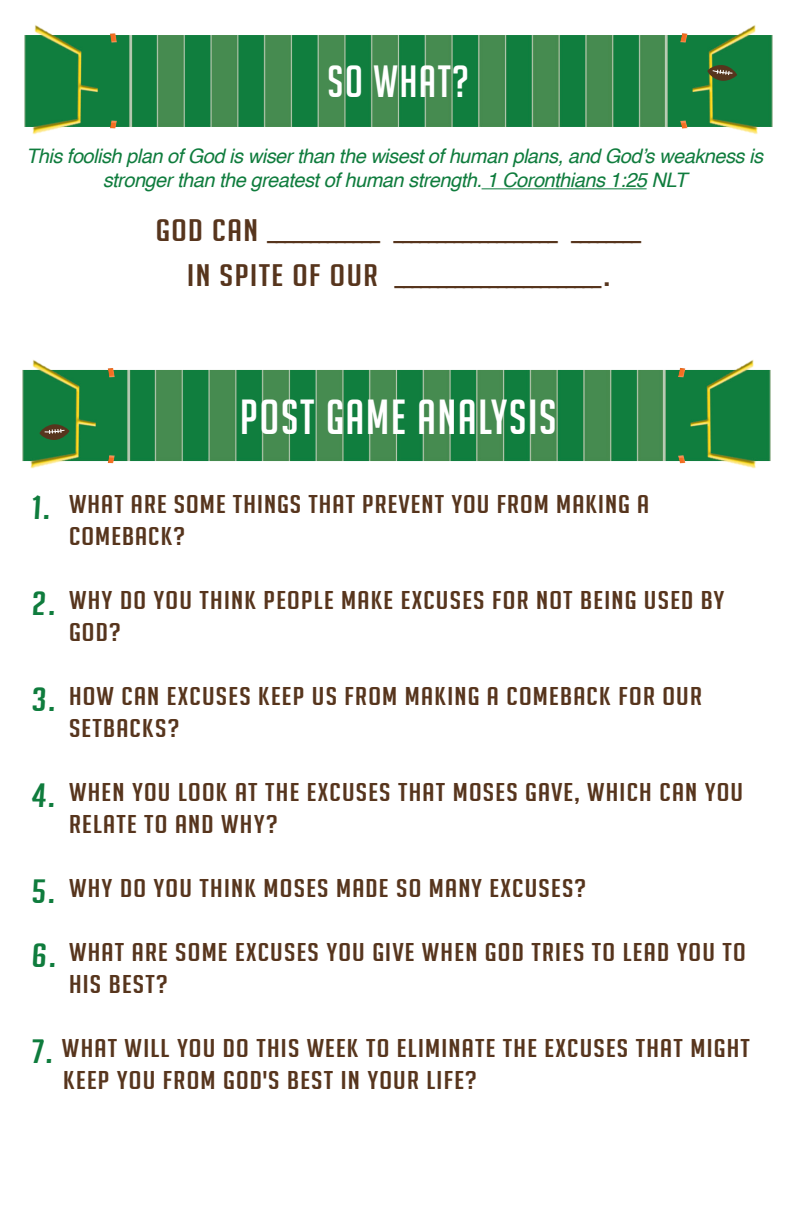
<style>
.page{position:relative;width:792px;height:1224px;background:#fff}
.page>*{position:absolute;margin:0;border:0;box-sizing:border-box;transform-origin:0 0}
.t1{font:48px "Big Noodle Titling";letter-spacing:.04em;color:#fff}
.t2{font:44px "Big Noodle Titling";letter-spacing:.04em;color:#fff}
.t3{font:30.4px "Big Noodle Titling";letter-spacing:.04em;color:#57351d;scale:1.25 1}
.t4{font:25px/32px "Big Noodle Titling";letter-spacing:.04em;color:#57351d;scale:1.25 1}
.t5{font:italic 20px/24px "Helvetica";letter-spacing:-.025em;color:#0f7c3d;text-align:center}
.s1{font-style:italic;font-size:33px;color:#0f7c3d}
</style>
<div class="page">
<img style="left:22px;top:359px;width:748px;height:110px">
<svg style="left:105px;top:365px;width:11px;height:13px"></svg>
<svg style="left:105px;top:454px;width:12px;height:13px"></svg>
<svg style="left:675px;top:365px;width:13px;height:15px"></svg>
<svg style="left:675px;top:454px;width:12px;height:13px"></svg>
<svg style="left:40px;top:424px;width:29px;height:17px"></svg>
<img style="left:24px;top:25px;width:749px;height:110px">
<svg style="left:107px;top:30px;width:11px;height:13px"></svg>
<svg style="left:107px;top:119px;width:12px;height:13px"></svg>
<svg style="left:677px;top:30px;width:13px;height:15px"></svg>
<svg style="left:677px;top:120px;width:12px;height:12px"></svg>
<svg style="left:707px;top:64px;width:30px;height:18px"></svg>
<hr style="left:482px;top:188px;width:165px;height:1px;background:#0f7c3d">
<p class="t2" style="left:328px;top:58px;width:143px">SO WHAT?</p>
<p class="t5" style="left:26px;top:145px;width:738px">This foolish plan of God is wiser than the wisest of human plans, and God’s weakness is stronger than the greatest of human strength. 1 Coronthians 1:25 NLT</p>
<p class="t3" style="left:156px;top:214px;width:390px">GOD CAN _____________ ___________________ ________</p>
<p class="t3" style="left:187px;top:259px;width:340px">IN SPITE OF OUR ________________________ .</p>
<p class="t1" style="left:240px;top:391px;width:318px">POST GAME ANALYSIS</p>
<p class="t4" style="left:32px;top:488px;width:495px"><span class="s1">1.</span> WHAT ARE SOME THINGS THAT PREVENT YOU FROM MAKING A</p>
<p class="t4" style="left:69px;top:520px;width:94px">COMEBACK?</p>
<p class="t4" style="left:69px;top:584px;width:526px;text-indent:-37px"><span class="s1">2.</span> WHY DO YOU THINK PEOPLE MAKE EXCUSES FOR NOT BEING USED BY<br>GOD?</p>
<p class="t4" style="left:32px;top:680px;width:538px"><span class="s1">3.</span> HOW CAN EXCUSES KEEP US FROM MAKING A COMEBACK FOR OUR</p>
<p class="t4" style="left:69px;top:712px;width:90px">SETBACKS?</p>
<p class="t4" style="left:69px;top:776px;width:541px;text-indent:-37px"><span class="s1">4.</span> WHEN YOU LOOK AT THE EXCUSES THAT MOSES GAVE, WHICH CAN YOU<br>RELATE TO AND WHY?</p>
<p class="t4" style="left:32px;top:872px;width:445px"><span class="s1">5.</span> WHY DO YOU THINK MOSES MADE SO MANY EXCUSES?</p>
<p class="t4" style="left:69px;top:936px;width:543px;text-indent:-37px"><span class="s1">6.</span> WHAT ARE SOME EXCUSES YOU GIVE WHEN GOD TRIES TO LEAD YOU TO<br>HIS BEST?</p>
<p class="t4" style="left:63px;top:1032px;width:551px;text-indent:-31px"><span class="s1">7.</span> WHAT WILL YOU DO THIS WEEK TO ELIMINATE THE EXCUSES THAT MIGHT<br>KEEP YOU FROM GOD'S BEST IN YOUR LIFE?</p>
</div>
